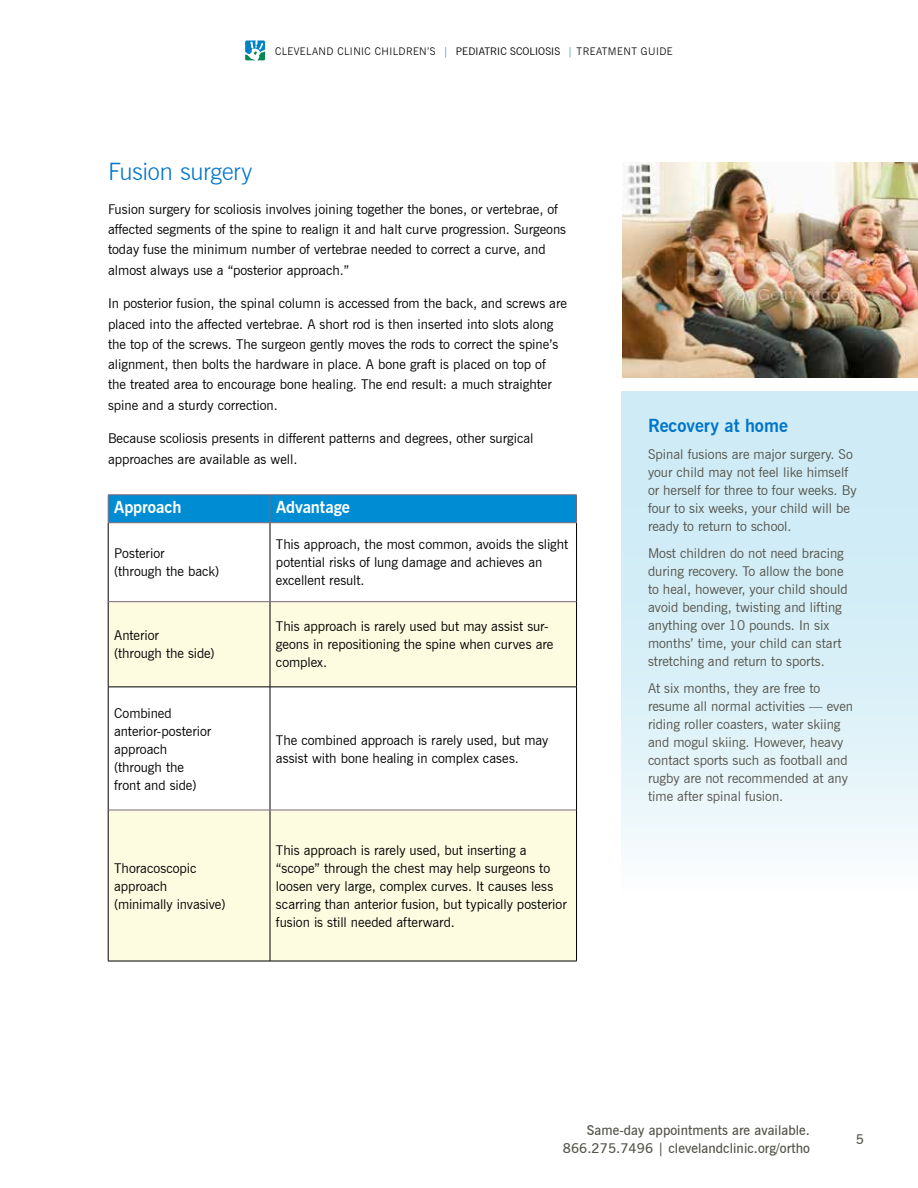
<style>
.page{position:relative;width:918px;height:1188px;background:#fff}
.page>*{position:absolute;margin:0;border:0;box-sizing:border-box;transform-origin:0 0}
.t1{font:300 24px "News Gothic BT";letter-spacing:-.01em;color:#0075c9}
.t2{font:700 18px "News Gothic BT";color:#0075c9}
.t3{font:700 16.5px "News Gothic BT";letter-spacing:-.005em;color:#fff}
.t4{font:13.5px/18px "News Gothic BT";color:#000}
.t5{font:13.5px/18px "News Gothic BT";color:#54534a}
.t6{font:600 13.5px/18px "News Gothic BT";letter-spacing:.005em;color:#54534a;text-align:right}
.t7{font:300 10.5px "News Gothic BT";letter-spacing:.04em;color:#000}
.s1{color:#0075c9}
.s2{font-weight:400}
</style>
<div class="page">
<svg style="left:245px;top:40px;width:20px;height:20px"></svg>
<svg style="left:245px;top:41px;width:20px;height:19px"></svg>
<div style="left:621px;top:391px;width:297px;height:501px;background:linear-gradient(to bottom,#c6e8f4,#f1f9fc)"></div>
<img style="left:622px;top:162px;width:296px;height:216px">
<svg style="left:109px;top:602px;width:467px;height:359px;fill:#fdfbe0"></svg>
<hr style="left:108px;top:523px;width:1px;height:79px;background:#000">
<hr style="left:270px;top:523px;width:1px;height:78px;background:#000">
<hr style="left:576px;top:523px;width:1px;height:79px;background:#000">
<hr style="left:108px;top:687px;width:1px;height:123px;background:#000">
<hr style="left:270px;top:687px;width:1px;height:123px;background:#000">
<hr style="left:576px;top:687px;width:1px;height:123px;background:#000">
<hr style="left:108px;top:602px;width:1px;height:85px;background:#000">
<hr style="left:270px;top:602px;width:1px;height:85px;background:#000">
<hr style="left:576px;top:602px;width:1px;height:85px;background:#000">
<hr style="left:108px;top:687px;width:162px;height:1px;background:#000">
<hr style="left:270px;top:687px;width:307px;height:1px;background:#000">
<hr style="left:108px;top:810px;width:1px;height:151px;background:#000">
<hr style="left:108px;top:961px;width:162px;height:1px;background:#000">
<hr style="left:270px;top:810px;width:1px;height:151px;background:#000">
<hr style="left:576px;top:810px;width:1px;height:151px;background:#000">
<hr style="left:270px;top:961px;width:307px;height:1px;background:#000">
<div style="left:108px;top:495px;width:469px;height:27px;background:#008cd2"></div>
<hr style="left:108px;top:522px;width:162px;height:1px;background:#79687e">
<hr style="left:270px;top:522px;width:307px;height:1px;background:#79687e">
<hr style="left:108px;top:601px;width:162px;height:1px;background:#79687e">
<hr style="left:270px;top:601px;width:306px;height:1px;background:#79687e">
<hr style="left:108px;top:810px;width:162px;height:1px;background:#79687e">
<hr style="left:270px;top:810px;width:306px;height:1px;background:#79687e">
<p class="t7" style="left:275px;top:45px;width:399px">CLEVELAND CLINIC CHILDREN’S <span class="s1">|</span> <span class="s2">PEDIATRIC SCOLIOSIS</span> <span class="s1">|</span> TREATMENT GUIDE</p>
<h1 class="t1" style="left:108px;top:157px;width:146px">Fusion surgery</h1>
<p class="t4" style="left:108px;top:199px;width:460px;line-height:20.2px">Fusion surgery for scoliosis involves joining together the bones, or vertebrae, of affected segments of the spine to realign it and halt curve progression. Surgeons today fuse the minimum number of vertebrae needed to correct a curve, and almost always use a “posterior approach.”</p>
<p class="t4" style="left:108px;top:293px;width:460px;line-height:20.2px">In posterior fusion, the spinal column is accessed from the back, and screws are placed into the affected vertebrae. A short rod is then inserted into slots along the top of the screws. The surgeon gently moves the rods to correct the spine’s alignment, then bolts the hardware in place. A bone graft is placed on top of the treated area to encourage bone healing. The end result: a much straighter spine and a sturdy correction.</p>
<p class="t4" style="left:108px;top:428px;width:427px;line-height:20.2px">Because scoliosis presents in different patterns and degrees, other surgical approaches are available as well.</p>
<p class="t3" style="left:114px;top:497px;width:69px">Approach</p>
<p class="t3" style="left:276px;top:497px;width:75px">Advantage</p>
<p class="t4" style="left:114px;top:544px;width:107px">Posterior<br>(through the back)</p>
<p class="t4" style="left:276px;top:535px;width:294px">This approach, the most common, avoids the slight potential risks of lung damage and achieves an excellent result.</p>
<p class="t4" style="left:114px;top:627px;width:102px">Anterior<br>(through the side)</p>
<p class="t4" style="left:276px;top:618px;width:279px">This approach is rarely used but may assist sur&shy;geons in repositioning the spine when curves are complex.</p>
<p class="t4" style="left:114px;top:704px;width:99px">Combined anterior-posterior approach (through the front and side)</p>
<p class="t4" style="left:276px;top:731px;width:274px">The combined approach is rarely used, but may assist with bone healing in complex cases.</p>
<p class="t4" style="left:114px;top:859px;width:113px">Thoracoscopic approach (minimally invasive)</p>
<p class="t4" style="left:276px;top:841px;width:292px">This approach is rarely used, but inserting a “scope” through the chest may help surgeons to loosen very large, complex curves. It causes less scarring than anterior fusion, but typically posterior fusion is still needed afterward.</p>
<h2 class="t2" style="left:648px;top:414px;width:141px">Recovery at home</h2>
<p class="t5" style="left:648px;top:445px;width:210px">Spinal fusions are major surgery. So your child may not feel like himself or herself for three to four weeks. By four to six weeks, your child will be ready to return to school.</p>
<p class="t5" style="left:648px;top:544px;width:201px">Most children do not need bracing during recovery. To allow the bone to heal, however, your child should avoid bending, twisting and lifting anything over 10 pounds. In six months’ time, your child can start stretching and return to sports.</p>
<p class="t5" style="left:648px;top:679px;width:207px">At six months, they are free to resume all normal activities — even riding roller coasters, water skiing and mogul skiing. However, heavy contact sports such as football and rugby are not recommended at any time after spinal fusion.</p>
<p class="t6" style="left:563px;top:1121px;width:249px">Same-day appointments are available.<br>866.275.7496 | clevelandclinic.org/ortho</p>
<p class="t6" style="left:856px;top:1130px;width:10px">5</p>
</div>
